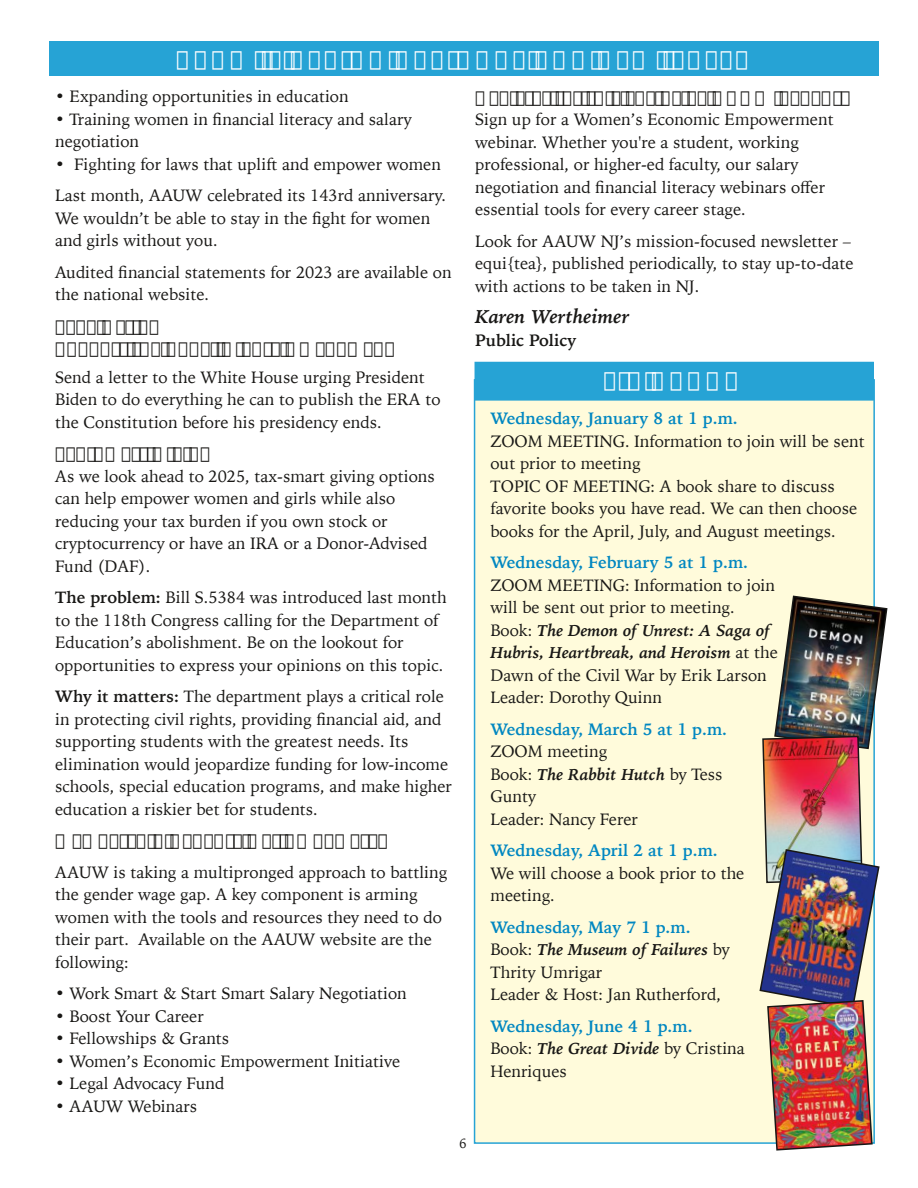
<style>
.page{position:relative;width:918px;height:1188px;background:#fff}
.page>*{position:absolute;margin:0;border:0;box-sizing:border-box;transform-origin:0 0}
.t1{font:900 21px "Iowan Old Style";color:#fff}
.t2{font:italic 700 19.5px "Iowan Old Style";color:#181715}
.t3{font:16.5px/22.5px "Iowan Old Style";letter-spacing:.005em;color:#181715}
.t4{font:900 16.5px/22.5px "Iowan Old Style";color:#181715}
.t5{font:700 16.5px "Iowan Old Style";color:#0087c1}
.t6{font:700 16.5px "Iowan Old Style";color:#181715}
.t7{font:13.5px "Iowan Old Style";color:#181715}
.s1{font-weight:700}
.s2{font-weight:700;font-style:italic}
.s3{font-weight:700;color:#0087c1}
</style>
<div class="page">
<div style="left:475px;top:380px;width:399px;height:763px;background:#fffbdb"></div>
<div style="left:49px;top:41px;width:829px;height:35px;background:#26a3d5"></div>
<div style="left:475px;top:362px;width:398px;height:38px;background:#26a3d5"></div>
<img style="left:759px;top:595px;width:129px;height:556px">
<p class="t1" style="left:176px;top:44px;width:577px">AAUW IN ACTION NATIONAL AND NEW JERSEY</p>
<p class="t3" style="left:55px;top:85px;width:295px">• Expanding opportunities in education</p>
<p class="t3" style="left:55px;top:108px;width:358px">• Training women in financial literacy and salary negotiation</p>
<p class="t3" style="left:55px;top:148px;width:392px;line-height:31.5px">• Fighting for laws that uplift and empower women<br>Last month, AAUW celebrated its 143rd anniversary.</p>
<p class="t3" style="left:55px;top:207px;width:377px">We wouldn’t be able to stay in the fight for women and girls without you.</p>
<p class="t3" style="left:55px;top:261px;width:398px">Audited financial statements for 2023 are available on the national website.</p>
<p class="t4" style="left:55px;top:315px;width:339px">TAKE ACTION<br>SUPPORT THE EQUAL RIGHTS AMENDMENT</p>
<p class="t3" style="left:55px;top:366px;width:387px">Send a letter to the White House urging President<br>Biden to do everything he can to publish the ERA to the Constitution before his presidency ends.</p>
<p class="t4" style="left:55px;top:442px;width:157px">TAX-SMART GIVING</p>
<p class="t3" style="left:55px;top:465px;width:381px">As we look ahead to 2025, tax-smart giving options can help empower women and girls while also reducing your tax burden if you own stock or cryptocurrency or have an IRA or a Donor-Advised Fund (DAF).</p>
<p class="t3" style="left:55px;top:586px;width:393px"><span class="s1">The problem:</span> Bill S.5384 was introduced last month to the 118th Congress calling for the Department of Education’s abolishment. Be on the lookout for opportunities to express your opinions on this topic.</p>
<p class="t3" style="left:55px;top:685px;width:398px"><span class="s1">Why it matters:</span> The department plays a critical role in protecting civil rights, providing financial aid, and supporting students with the greatest needs. Its elimination would jeopardize funding for low-income schools, special education programs, and make higher education a riskier bet for students.</p>
<p class="t4" style="left:55px;top:829px;width:335px">MEMBERSHIP BENEFITS GET EMPOWERED</p>
<p class="t3" style="left:55px;top:861px;width:394px">AAUW is taking a multipronged approach to battling the gender wage gap. A key component is arming women with the tools and resources they need to do their part. Available on the AAUW website are the following:</p>
<p class="t3" style="left:55px;top:982px;width:353px">• Work Smart &amp; Start Smart Salary Negotiation</p>
<p class="t3" style="left:55px;top:1005px;width:150px">• Boost Your Career</p>
<p class="t3" style="left:55px;top:1027px;width:176px">• Fellowships &amp; Grants</p>
<p class="t3" style="left:55px;top:1050px;width:347px">• Women’s Economic Empowerment Initiative</p>
<p class="t3" style="left:55px;top:1072px;width:171px">• Legal Advocacy Fund</p>
<p class="t3" style="left:55px;top:1095px;width:143px">• AAUW Webinars</p>
<p class="t4" style="left:475px;top:85px;width:372px">REGISTER FOR THIS EXCLUSIVE AAUW BENEFIT!</p>
<p class="t3" style="left:475px;top:108px;width:360px">Sign up for a Women’s Economic Empowerment webinar. Whether you're a student, working professional, or higher-ed faculty, our salary negotiation and financial literacy webinars offer essential tools for every career stage.</p>
<p class="t3" style="left:475px;top:229px;width:380px">Look for AAUW NJ’s mission-focused newsletter – equi{tea}, published periodically, to stay up-to-date with actions to be taken in NJ.</p>
<p class="t2" style="left:475px;top:303px;width:156px">Karen Wertheimer</p>
<p class="t6" style="left:475px;top:328px;width:103px">Public Policy</p>
<p class="t1" style="left:603px;top:365px;width:139px">LIT GROUP</p>
<p class="t5" style="left:490px;top:407px;width:249px">Wednesday, January 8 at 1 p.m.</p>
<p class="t3" style="left:490px;top:430px;width:376px">ZOOM MEETING. Information to join will be sent out prior to meeting<br>TOPIC OF MEETING: A book share to discuss favorite books you have read. We can then choose books for the April, July, and August meetings.</p>
<p class="t5" style="left:490px;top:551px;width:259px">Wednesday, February 5 at 1 p.m.</p>
<p class="t3" style="left:490px;top:574px;width:289px">ZOOM MEETING: Information to join will be sent out prior to meeting.<br>Book: <span class="s2">The Demon of Unrest: A Saga of<br>Hubris, Heartbreak, and Heroism</span> at the<br>Dawn of the Civil War by Erik Larson<br>Leader: Dorothy Quinn</p>
<p class="t5" style="left:490px;top:718px;width:238px">Wednesday, March 5 at 1 p.m.</p>
<p class="t3" style="left:490px;top:740px;width:233px">ZOOM meeting<br>Book: <span class="s2">The Rabbit Hutch</span> by Tess<br>Gunty<br>Leader: Nancy Ferer</p>
<p class="t5" style="left:490px;top:839px;width:229px">Wednesday, April 2 at 1 p.m.</p>
<p class="t3" style="left:490px;top:862px;width:255px">We will choose a book prior to the meeting.</p>
<p class="t3" style="left:490px;top:916px;width:241px"><span class="s3">Wednesday, May 7 1 p.m.<br></span>Book: <span class="s2">The Museum of Failures</span> by<br>Thrity Umrigar<br>Leader &amp; Host: Jan Rutherford,</p>
<p class="t3" style="left:490px;top:1015px;width:256px"><span class="s3">Wednesday, June 4 1 p.m.<br></span>Book: <span class="s2">The Great Divide</span> by Cristina<br>Henriques</p>
<p class="t7" style="left:459px;top:1134px;width:9px">6</p>
</div>
